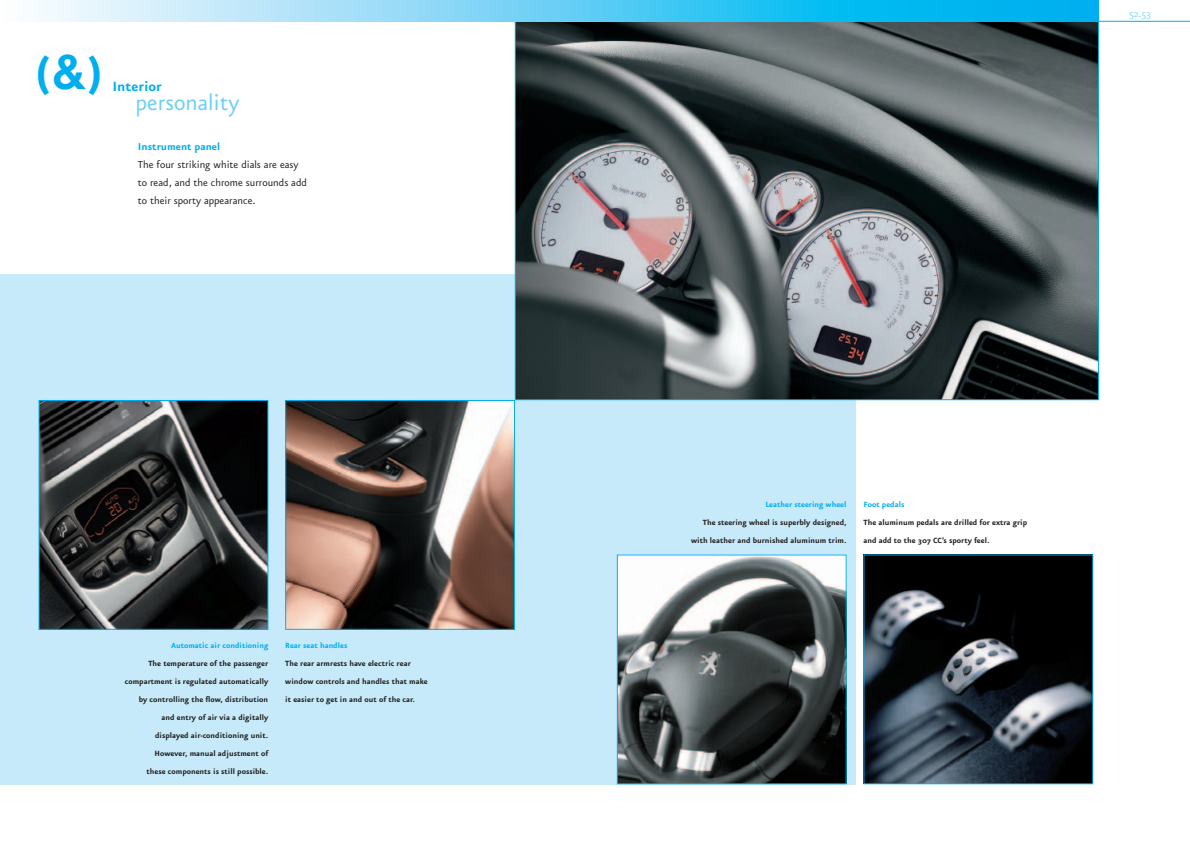
<style>
.page{position:relative;width:1190px;height:841px;background:#fff}
.page>*{position:absolute;margin:0;border:0;box-sizing:border-box;transform-origin:0 0}
.t1{font:700 48px "Eureka Sans";color:#00aeef}
.t2{font:26px "Eureka Sans";color:#6bcff6}
.t3{font:700 16px "Eureka Sans";color:#00aeef}
.t4{font:12px/18px "Eureka Sans";color:#231f20}
.t5{font:700 12px "Eureka Sans";color:#00aeef}
.t6{font:300 12px "Eureka Sans";color:#6bcff6}
.t7{font:700 9px/18px "Eureka Sans";color:#231f20}
.t8{font:700 9px "Eureka Sans";color:#00aeef}
.s1{font-family:"Helvetica Neue"}
</style>
<div class="page">
<div style="left:0;top:274px;width:855px;height:510px;background:#c6eafa"></div>
<svg style="left:515px;top:20px;width:675px;height:380px;background:#70797c"></svg>
<svg style="left:37px;top:0;width:1062px;height:22px;background:#64d0f5"></svg>
<img style="left:866px;top:557px;width:225px;height:225px">
<img style="left:619px;top:557px;width:226px;height:225px">
<div style="left:617px;top:555px;width:230px;height:229px;border:1px solid #00aeef"></div>
<img style="left:287px;top:402px;width:226px;height:226px">
<div style="left:285px;top:400px;width:230px;height:230px;border:1px solid #00aeef"></div>
<img style="left:41px;top:402px;width:225px;height:226px">
<div style="left:39px;top:400px;width:229px;height:230px;border:1px solid #00aeef"></div>
<h1 class="t1" style="left:35px;top:56px;width:70px">(<span class="s1">&amp;</span>)</h1>
<h3 class="t3" style="left:112px;top:79px;width:51px">Interior</h3>
<h2 class="t2" style="left:136px;top:91px;width:105px">personality</h2>
<h3 class="t5" style="left:138px;top:141px;width:84px">Instrument panel</h3>
<h3 class="t4" style="left:138px;top:157px;width:170px">The four striking white dials are easy to read, and the chrome surrounds add to their sporty appearance.</h3>
<p class="t8" style="left:171px;top:642px;width:99px">Automatic air conditioning</p>
<p class="t7" style="left:125px;top:656px;width:145px;text-align:right">The temperature of the passenger compartment is regulated automatically by controlling the flow, distribution and entry of air via a digitally<br>displayed air-conditioning unit.<br>However, manual adjustment of<br>these components is still possible.</p>
<p class="t8" style="left:285px;top:642px;width:64px">Rear seat handles</p>
<p class="t7" style="left:285px;top:656px;width:144px">The rear armrests have electric rear window controls and handles that make it easier to get in and out of the car.</p>
<h3 class="t6" style="left:1129px;top:9px;width:23px">52.53</h3>
<p class="t8" style="left:765px;top:501px;width:83px">Leather steering wheel</p>
<p class="t7" style="left:691px;top:515px;width:157px;text-align:right">The steering wheel is superbly designed, with leather and burnished aluminum trim.</p>
<p class="t8" style="left:864px;top:501px;width:42px">Foot pedals</p>
<p class="t7" style="left:864px;top:515px;width:165px">The aluminum pedals are drilled for extra grip and add to the 307 CC’s sporty feel.</p>
</div>
